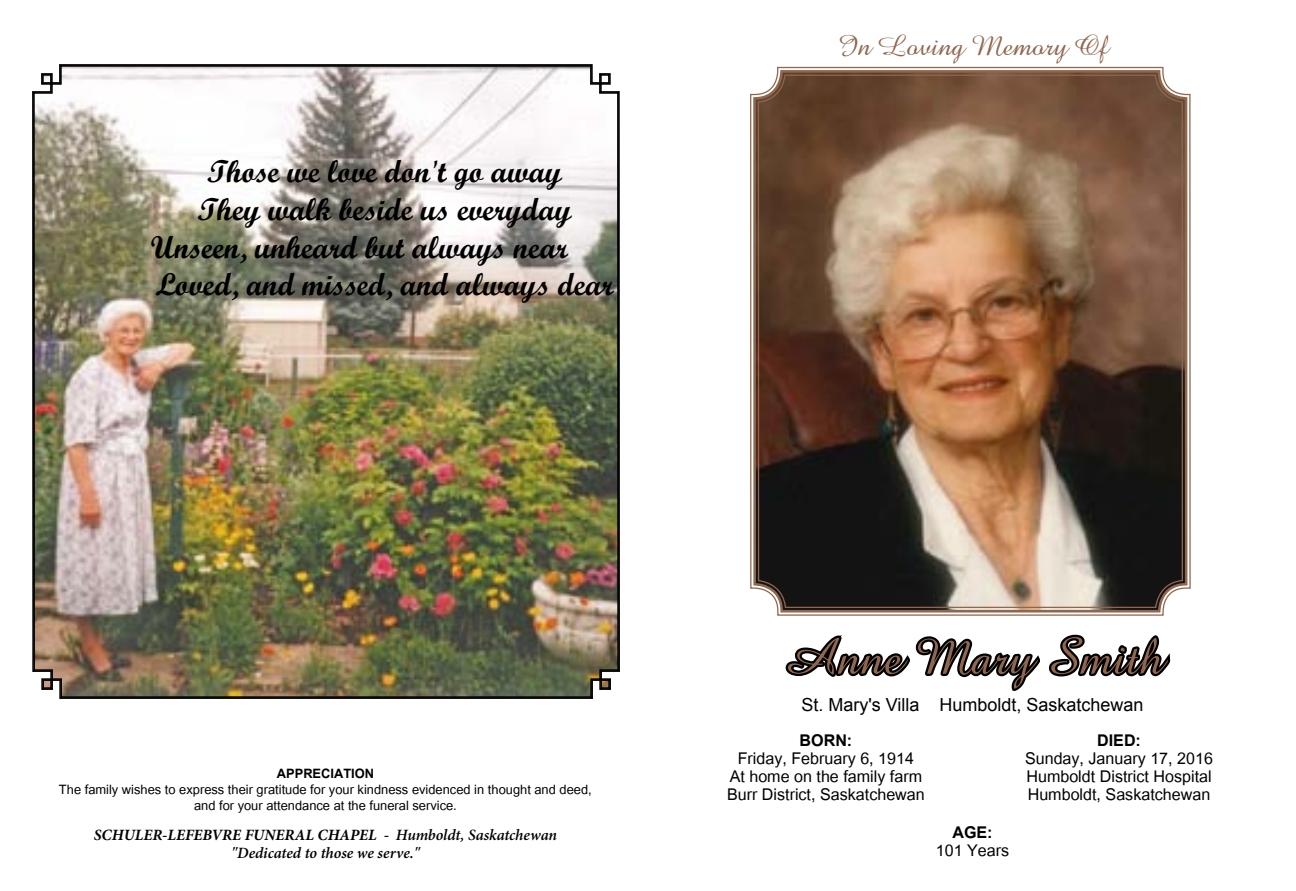
<style>
.page{position:relative;width:1296px;height:891px;background:#fff}
.page>*{position:absolute;margin:0;border:0;box-sizing:border-box;transform-origin:0 0}
.t1{font:51.75px "Amazone BT";color:#90664e}
.t2{font:31.5px "Script MT Bold";color:#000}
.t3{font:29.25px "Amazone BT";color:#90664e}
.t4{font:22.5px/18px "Utsaah";color:#000;text-align:center}
.t5{font:700 22.5px "Utsaah";color:#000}
.t6{font:18px/15.8px "Utsaah";color:#000;text-align:center}
.t7{font:18px "Arial";color:#000}
.t8{font:700 18px "Utsaah";color:#000}
.t9{font:italic 600 15.75px/18px "Minion Pro";color:#000;text-align:center}
.s1{font-weight:700}
</style>
<div class="page">
<svg style="left:750px;top:66px;width:441px;height:625px"></svg>
<div style="left:753px;top:70px;width:434px;height:543px;border:3px solid #90664e;border-radius:27px"></div>
<img style="left:757px;top:74px;width:427px;height:535px">
<img style="left:34px;top:66px;width:584px;height:631px">
<h2 class="t2" style="left:207px;top:152px;width:356px">Those we love don't go away</h2>
<h2 class="t2" style="left:198px;top:190px;width:375px">They walk beside us everyday</h2>
<h2 class="t2" style="left:150px;top:228px;width:419px">Unseen, unheard but always near</h2>
<h2 class="t2" style="left:156px;top:265px;width:459px">Loved, and missed, and always dear</h2>
<h3 class="t3" style="left:836px;top:29px;width:274px">In Loving Memory Of</h3>
<h1 class="t1" style="left:781px;top:627px;width:384px">Anne Mary Smith</h1>
<p class="t7" style="left:801px;top:693px;width:344px">St. Mary's Villa Humboldt, Saskatchewan</p>
<p class="t5" style="left:800px;top:729px;width:54px">BORN:</p>
<p class="t4" style="left:727px;top:751px;width:199px">Friday, February 6, 1914<br>At home on the family farm<br>Burr District, Saskatchewan</p>
<p class="t8" style="left:277px;top:765px;width:99px">APPRECIATION</p>
<p class="t6" style="left:59px;top:783px;width:534px">The family wishes to express their gratitude for your kindness evidenced in thought and deed, and for your attendance at the funeral service.</p>
<p class="t9" style="left:94px;top:826px;width:465px"><span class="s1">SCHULER-LEFEBVRE FUNERAL CHAPEL -</span> Humboldt, Saskatchewan "Dedicated to those we serve."</p>
<p class="t5" style="left:952px;top:822px;width:42px">AGE:</p>
<p class="t4" style="left:936px;top:843px;width:75px">101 Years</p>
<p class="t5" style="left:1097px;top:729px;width:45px">DIED:</p>
<p class="t4" style="left:1025px;top:751px;width:190px;text-align:justify">Sunday, January 17, 2016<br>Humboldt District Hospital Humboldt, Saskatchewan</p>
</div>
